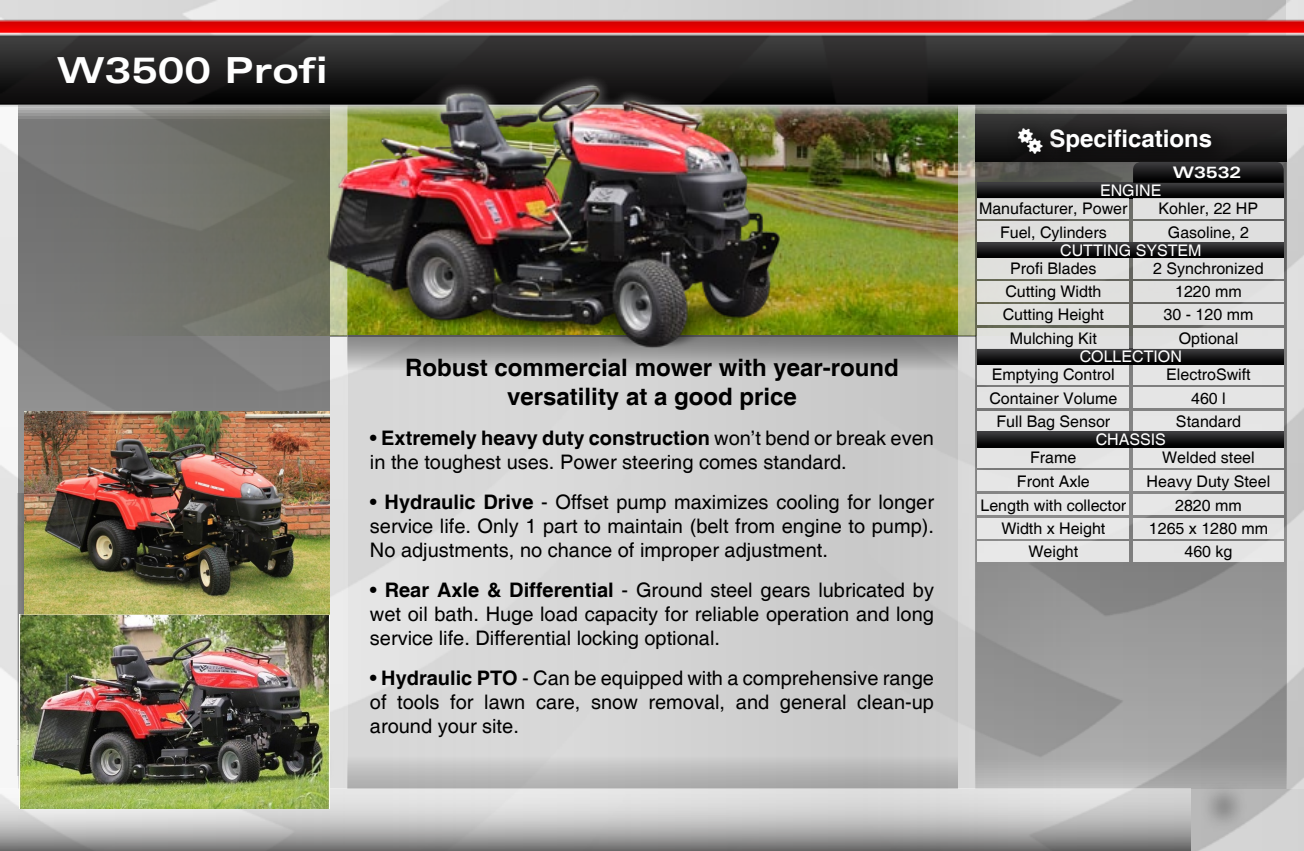
<style>
.page{position:relative;width:1304px;height:851px;background:#fff}
.page>*{position:absolute;margin:0;border:0;box-sizing:border-box;transform-origin:0 0}
.t1{font:700 expanded 36px "Univers";color:#fff}
.t2{font:700 24px/28.8px "Helvetica";color:#000;text-align:center}
.t3{font:700 24px "Helvetica";color:#fff}
.t4{font:20px/24px "Helvetica";color:#000;text-align:justify}
.t5{font:16px "Helvetica";color:#000}
.t6{font:16px "Helvetica";color:#fff}
.t7{font:700 expanded 16px "Univers";color:#fff}
.s1{font-weight:700}
.s2{font-family:"Science";font-weight:400;font-size:28px}
</style>
<div class="page">
<img style="left:329px;top:349px;width:975px;height:501px">
<svg style="left:1287px;top:336px;width:17px;height:452px;background:#d2d2d2"></svg>
<svg style="left:0;top:336px;width:18px;height:440px;fill:#f6f6f6"></svg>
<svg style="left:347px;top:755px;width:611px;height:33px;background:#bbb"></svg>
<svg style="left:347px;top:337px;width:611px;height:33px;background:#a8a8a8"></svg>
<img style="left:0;top:173px;width:1304px;height:163px">
<hr style="left:330px;top:335px;width:645px;height:2px;background:#58585a">
<div style="left:330px;top:84px;width:17px;height:704px;background:#e1e1e1"></div>
<svg style="left:958px;top:173px;width:17px;height:615px;background:#cecfc6"></svg>
<img style="left:0;top:0;width:1304px;height:173px">
<svg style="left:18px;top:105px;width:311px;height:683px;background:#767772"></svg>
<svg style="left:975px;top:105px;width:312px;height:683px;background:#949494"></svg>
<img style="left:0;top:788px;width:1191px;height:62px">
<svg style="left:1201px;top:781px;width:46px;height:50px;background:#acacac"></svg>
<svg style="left:978px;top:183px;width:306px;height:15px;background:#1b1b1c"></svg>
<img style="left:975px;top:115px;width:312px;height:47px">
<div style="left:1037px;top:116px;width:197px;height:58px;background:#000;opacity:.75"></div>
<div style="left:1005px;top:116px;width:60px;height:60px;background:#000;opacity:.75"></div>
<div style="left:978px;top:198px;width:151px;height:21px;background:#dededd"></div>
<div style="left:1133px;top:198px;width:151px;height:21px;background:#e1e1e1"></div>
<div style="left:978px;top:221px;width:151px;height:21px;background:#e0e1df"></div>
<div style="left:1133px;top:221px;width:151px;height:21px;background:#dfdfdf"></div>
<div style="left:978px;top:281px;width:151px;height:21px;background:#e1e1de"></div>
<div style="left:1133px;top:281px;width:151px;height:21px;background:#e0e0df"></div>
<div style="left:978px;top:304px;width:151px;height:21px;background:#e0e0dd"></div>
<div style="left:1133px;top:304px;width:151px;height:21px;background:#e0e0e0"></div>
<svg style="left:978px;top:242px;width:306px;height:16px;background:#1c1c1d"></svg>
<div style="left:978px;top:364px;width:151px;height:21px;background:#e5e5e5"></div>
<div style="left:1133px;top:364px;width:151px;height:21px;background:#e5e5e5"></div>
<div style="left:978px;top:258px;width:151px;height:21px;background:#e1e1df"></div>
<div style="left:1133px;top:258px;width:151px;height:21px;background:#dfdfdf"></div>
<svg style="left:978px;top:348px;width:306px;height:16px;background:#272728"></svg>
<div style="left:978px;top:387px;width:151px;height:21px;background:#e5e5e5"></div>
<div style="left:1133px;top:387px;width:151px;height:21px;background:#e5e5e5"></div>
<div style="left:978px;top:410px;width:151px;height:21px;background:#e3e3e3"></div>
<div style="left:1133px;top:410px;width:151px;height:21px;background:#e5e5e5"></div>
<div style="left:978px;top:447px;width:151px;height:21px;background:#e4e4e4"></div>
<div style="left:1133px;top:447px;width:151px;height:21px;background:#e6e6e6"></div>
<svg style="left:978px;top:431px;width:306px;height:16px;background:#1d1d1e"></svg>
<div style="left:978px;top:470px;width:151px;height:21px;background:#e7e7e7"></div>
<div style="left:1133px;top:470px;width:151px;height:21px;background:#e6e6e6"></div>
<div style="left:978px;top:494px;width:151px;height:21px;background:#e7e7e7"></div>
<div style="left:1133px;top:494px;width:151px;height:21px;background:#e3e3e3"></div>
<div style="left:978px;top:517px;width:151px;height:21px;background:#e8e8e8"></div>
<div style="left:1133px;top:517px;width:151px;height:21px;background:#e4e4e4"></div>
<div style="left:978px;top:541px;width:151px;height:21px;background:#e8e8e8"></div>
<div style="left:1133px;top:541px;width:151px;height:21px;background:#e5e5e5"></div>
<div style="left:978px;top:327px;width:151px;height:21px;background:#e1e1e1"></div>
<div style="left:1133px;top:327px;width:151px;height:21px;background:#e4e4e3"></div>
<svg style="left:1133px;top:162px;width:151px;height:21px;background:#1b1b1c"></svg>
<div style="left:90px;top:738px;width:245px;height:54px;background:#000;opacity:.75"></div>
<div style="left:428px;top:74px;width:283px;height:61px;background:#1b1919"></div>
<img style="left:325px;top:83px;width:458px;height:266px">
<img style="left:20px;top:614px;width:309px;height:194px">
<img style="left:24px;top:411px;width:305px;height:204px">
<h1 class="t1" style="left:57px;top:49px;width:274px">W3500 Profi</h1>
<p class="t2" style="left:405px;top:354px;width:495px">Robust commercial mower with year-round versatility at a good price</p>
<p class="t4" style="left:370px;top:426px;width:566px">• <span class="s1">Extremely heavy duty construction</span> won’t bend or break even in the toughest uses. Power steering comes standard.</p>
<p class="t4" style="left:370px;top:490px;width:566px">• <span class="s1">Hydraulic Drive</span> - Offset pump maximizes cooling for longer service life. Only 1 part to maintain (belt from engine to pump).<br>No adjustments, no chance of improper adjustment.</p>
<p class="t4" style="left:370px;top:578px;width:566px">• <span class="s1">Rear Axle &amp; Differential</span> - Ground steel gears lubricated by wet oil bath. Huge load capacity for reliable operation and long service life. Differential locking optional.</p>
<p class="t4" style="left:370px;top:666px;width:566px">• <span class="s1">Hydraulic PTO</span> - Can be equipped with a comprehensive range of tools for lawn care, snow removal, and general clean-up around your site.</p>
<p class="t3" style="left:1017px;top:124px;width:197px"><span class="s2">G</span> Specifications</p>
<p class="t6" style="left:1100px;top:181px;width:63px">ENGINE</p>
<p class="t7" style="left:1173px;top:163px;width:70px">W3532</p>
<p class="t5" style="left:979px;top:199px;width:150px">Manufacturer, Power</p>
<p class="t5" style="left:1159px;top:199px;width:101px">Kohler, 22 HP</p>
<p class="t5" style="left:1000px;top:223px;width:108px">Fuel, Cylinders</p>
<p class="t5" style="left:1168px;top:223px;width:82px">Gasoline, 2</p>
<p class="t6" style="left:1060px;top:241px;width:143px">CUTTING SYSTEM</p>
<p class="t5" style="left:1010px;top:259px;width:88px">Profi Blades</p>
<p class="t5" style="left:1153px;top:259px;width:112px">2 Synchronized</p>
<p class="t5" style="left:1005px;top:282px;width:98px">Cutting Width</p>
<p class="t5" style="left:1175px;top:282px;width:68px">1220 mm</p>
<p class="t5" style="left:1003px;top:305px;width:103px">Cutting Height</p>
<p class="t5" style="left:1164px;top:305px;width:91px">30 - 120 mm</p>
<p class="t5" style="left:1010px;top:329px;width:89px">Mulching Kit</p>
<p class="t5" style="left:1179px;top:329px;width:61px">Optional</p>
<p class="t6" style="left:1080px;top:347px;width:104px">COLLECTION</p>
<p class="t5" style="left:989px;top:389px;width:130px">Container Volume</p>
<p class="t5" style="left:1191px;top:389px;width:36px">460 l</p>
<p class="t5" style="left:996px;top:412px;width:115px">Full Bag Sensor</p>
<p class="t5" style="left:1176px;top:412px;width:66px">Standard</p>
<p class="t5" style="left:1030px;top:448px;width:48px">Frame</p>
<p class="t5" style="left:1162px;top:448px;width:94px">Welded steel</p>
<p class="t5" style="left:992px;top:365px;width:124px">Emptying Control</p>
<p class="t5" style="left:1166px;top:365px;width:86px">ElectroSwift</p>
<p class="t6" style="left:1096px;top:430px;width:72px">CHASSIS</p>
<p class="t5" style="left:1017px;top:471px;width:74px">Front Axle</p>
<p class="t5" style="left:1147px;top:471px;width:125px">Heavy Duty Steel</p>
<p class="t5" style="left:980px;top:495px;width:147px">Length with collector</p>
<p class="t5" style="left:1175px;top:495px;width:68px">2820 mm</p>
<p class="t5" style="left:1001px;top:519px;width:106px">Width x Height</p>
<p class="t5" style="left:1149px;top:519px;width:121px">1265 x 1280 mm</p>
<p class="t5" style="left:1028px;top:542px;width:51px">Weight</p>
<p class="t5" style="left:1184px;top:542px;width:50px">460 kg</p>
</div>
